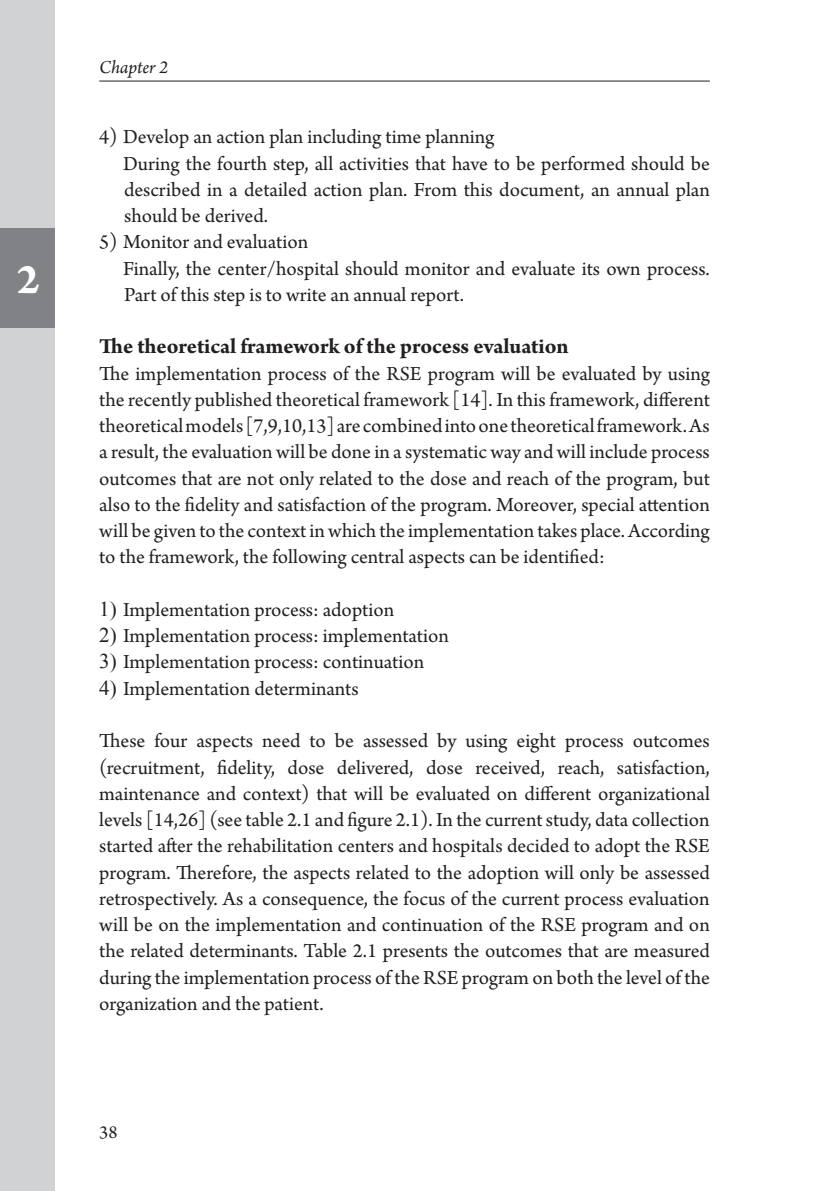
<style>
.page{position:relative;width:834px;height:1191px;background:#fff}
.page>*{position:absolute;margin:0;border:0;box-sizing:border-box;transform-origin:0 0}
.t1{font:700 45.5px "Arno Pro";color:#fff}
.t2{font:700 22.75px "Arno Pro";letter-spacing:-.005em;color:#231f20}
.Normal__Web{font:21px/26.2px "Arno Pro";color:#231f20;text-align:justify}
.List_Paragraph{font:21px/26.2px "Arno Pro";color:#231f20;text-align:justify}
.t3{font:italic 19.25px "Arno Pro";letter-spacing:-.005em;color:#231f20}
.t4{font:19.25px "Arno Pro";color:#231f20}
.s1{font-family:"Times New Roman"}
</style>
<div class="page">
<hr style="left:99px;top:81px;width:610px;height:1px;background:#231f20">
<div style="left:0;top:0;width:55px;height:1191px;background:#d1d2d4"></div>
<div style="left:0;top:228px;width:55px;height:99px;background:#808285"></div>
<h1 class="t1" style="left:17px;top:253px;width:25px">2</h1>
<p class="t3" style="left:99px;top:56px;width:71px">Chapter 2</p>
<p class="List_Paragraph" style="left:99px;top:125px;width:396px">4) Develop an action plan including time planning</p>
<p class="List_Paragraph" style="left:123px;top:151px;width:588px">During the fourth step, all activities that have to be performed should be described in a detailed action plan. From this document, an annual plan should be derived.</p>
<p class="List_Paragraph" style="left:99px;top:230px;width:210px">5) Monitor and evaluation</p>
<p class="List_Paragraph" style="left:123px;top:256px;width:588px">Finally, the center/hospital should monitor and evaluate its own process.<br>Part of this step is to write an annual report.</p>
<p class="t2" style="left:99px;top:333px;width:471px">The theoretical framework of the process evaluation</p>
<p class="Normal__Web" style="left:99px;top:361px;width:612px">The implementation process of the RSE program will be evaluated by using the recently published theoretical framework [14]. In this framework, different theoretical models [7,9,10,13] are combined into one theoretical framework. As a result, the evaluation will be done in a systematic way and will include process outcomes that are not only related to the dose and reach of the program, but also to the fidelity and satisfaction of the program. Moreover, special attention will be given to the context in which the implementation takes place. According to the framework, the following central aspects can be identified:</p>
<p class="Normal__Web" style="left:99px;top:597px;width:296px"><span class="s1">1)</span> Implementation process: adoption</p>
<p class="Normal__Web" style="left:99px;top:624px;width:351px"><span class="s1">2)</span> Implementation process: implementation</p>
<p class="Normal__Web" style="left:99px;top:650px;width:326px"><span class="s1">3)</span> Implementation process: continuation</p>
<p class="Normal__Web" style="left:99px;top:676px;width:261px"><span class="s1">4)</span> Implementation determinants</p>
<p class="Normal__Web" style="left:99px;top:729px;width:612px">These four aspects need to be assessed by using eight process outcomes (recruitment, fidelity, dose delivered, dose received, reach, satisfaction, maintenance and context) that will be evaluated on different organizational levels [14,26] (see table 2.1 and figure 2.1). In the current study, data collection started after the rehabilitation centers and hospitals decided to adopt the RSE program. Therefore, the aspects related to the adoption will only be assessed retrospectively. As a consequence, the focus of the current process evaluation will be on the implementation and continuation of the RSE program and on the related determinants. Table 2.1 presents the outcomes that are measured during the implementation process of the RSE program on both the level of the organization and the patient.</p>
<p class="t4" style="left:99px;top:1121px;width:20px">38</p>
</div>
